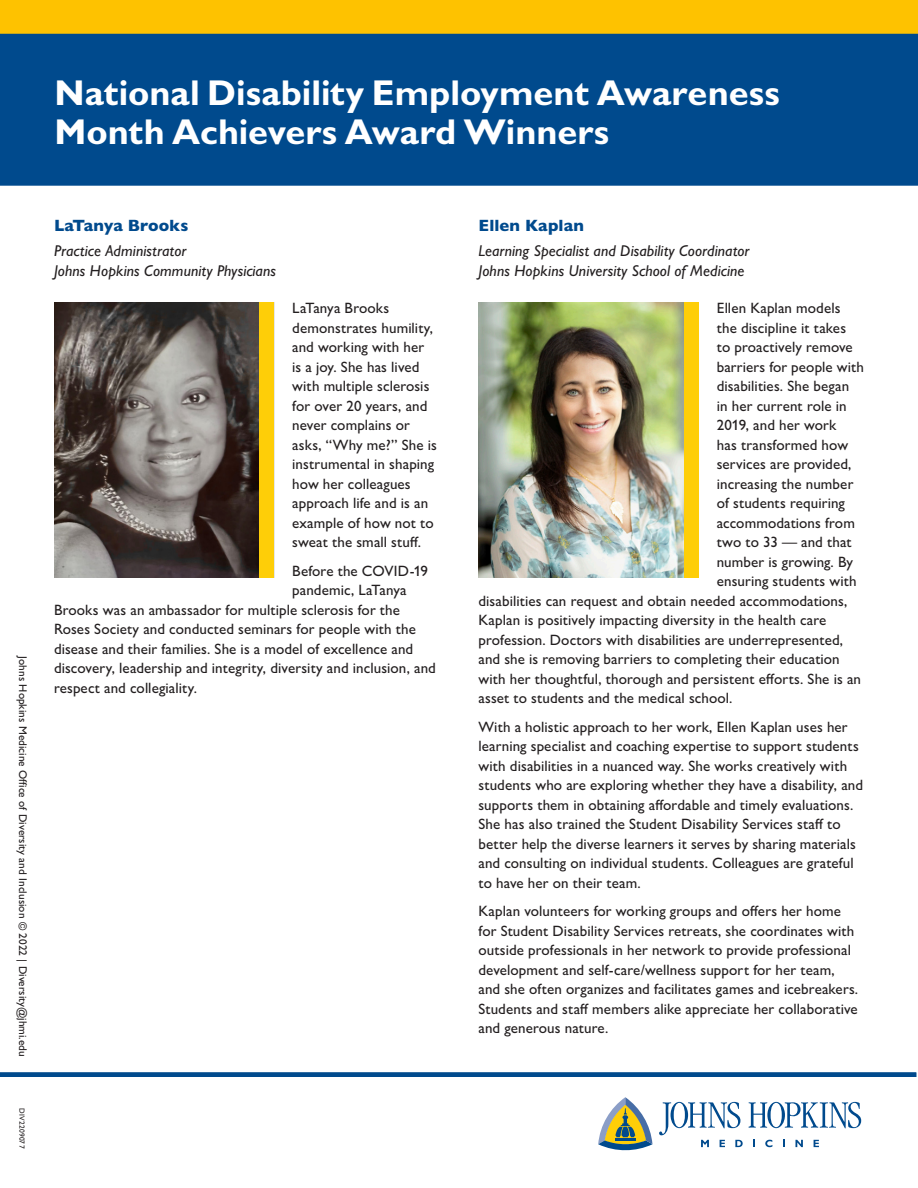
<style>
.page{position:relative;width:918px;height:1188px;background:#fff}
.page>*{position:absolute;margin:0;border:0;box-sizing:border-box;transform-origin:0 0}
.H32_bold-master{font:700 36px/39px "Gill Sans MT Std";color:#fff}
.Name{font:800 16.5px "Gill Sans MT Std";letter-spacing:.005em;color:#004a8d}
.t1{font:italic 500 15.75px "Gill Sans MT Std";letter-spacing:.005em;color:#231f20}
.Text{font:500 15px/19.5px "Gill Sans MT Std";letter-spacing:.005em;color:#231f20}
.Diversity_credit_lin{font:500 11.25px "Gill Sans MT Std";color:#231f20}
.Job_number{font:500 7.5px "Gill Sans MT Std";letter-spacing:.03em;color:#231f20}
</style>
<div class="page">
<div style="left:0;top:34px;width:918px;height:152px;background:#004a8d"></div>
<svg style="left:0;top:1072px;width:917px;height:5px"></svg>
<div style="left:0;top:0;width:918px;height:34px;background:#fec200"></div>
<svg style="left:753px;top:1140px;width:2px;height:7px"></svg>
<svg style="left:765px;top:1140px;width:7px;height:7px"></svg>
<svg style="left:783px;top:1140px;width:2px;height:7px"></svg>
<svg style="left:795px;top:1140px;width:8px;height:7px"></svg>
<svg style="left:814px;top:1140px;width:5px;height:7px"></svg>
<svg style="left:749px;top:1102px;width:112px;height:26px"></svg>
<svg style="left:598px;top:1097px;width:145px;height:54px"></svg>
<img style="left:54px;top:302px;width:205px;height:276px">
<div style="left:259px;top:302px;width:15px;height:276px;background:#fece08"></div>
<img style="left:478px;top:302px;width:206px;height:276px">
<div style="left:684px;top:302px;width:15px;height:276px;background:#fece08"></div>
<p class="H32_bold-master" style="left:55px;top:72px;width:727px">National Disability Employment Awareness<br>Month Achievers Award Winners</p>
<p class="Diversity_credit_lin" style="left:30px;top:656px;width:402px;rotate:90deg">Johns Hopkins Medicine Office of Diversity and Inclusion © 2022 | Diversity@jhmi.edu</p>
<p class="Job_number" style="left:27px;top:1108px;width:42px;rotate:90deg">DIV2209077</p>
<p class="Name" style="left:54px;top:215px;width:136px">LaTanya Brooks</p>
<p class="t1" style="left:54px;top:242px;width:134px">Practice Administrator</p>
<p class="t1" style="left:54px;top:261px;width:224px">Johns Hopkins Community Physicians</p>
<p class="Text" style="left:292px;top:298px;width:146px">LaTanya Brooks demonstrates humility, and working with her is a joy. She has lived with multiple sclerosis for over 20 years, and never complains or asks, “Why me?” She is instrumental in shaping how her colleagues approach life and is an example of how not to sweat the small stuff.</p>
<p class="Text" style="left:292px;top:561px;width:137px">Before the COVID-19</p>
<p class="Text" style="left:292px;top:580px;width:116px">pandemic, LaTanya</p>
<p class="Text" style="left:54px;top:600px;width:348px">Brooks was an ambassador for multiple sclerosis for the</p>
<p class="Text" style="left:54px;top:619px;width:363px">Roses Society and conducted seminars for people with the</p>
<p class="Text" style="left:54px;top:639px;width:361px">disease and their families. She is a model of excellence and</p>
<p class="Text" style="left:54px;top:658px;width:383px">discovery, leadership and integrity, diversity and inclusion, and</p>
<p class="Text" style="left:54px;top:678px;width:144px">respect and collegiality.</p>
<p class="Name" style="left:478px;top:215px;width:107px">Ellen Kaplan</p>
<p class="t1" style="left:478px;top:242px;width:272px">Learning Specialist and Disability Coordinator</p>
<p class="t1" style="left:478px;top:261px;width:267px">Johns Hopkins University School of Medicine</p>
<p class="Text" style="left:717px;top:298px;width:125px">Ellen Kaplan models</p>
<p class="Text" style="left:717px;top:318px;width:131px">the discipline it takes</p>
<p class="Text" style="left:717px;top:337px;width:138px">to proactively remove</p>
<p class="Text" style="left:717px;top:357px;width:149px">barriers for people with</p>
<p class="Text" style="left:717px;top:376px;width:134px">disabilities. She began</p>
<p class="Text" style="left:717px;top:396px;width:131px">in her current role in</p>
<p class="Text" style="left:717px;top:415px;width:121px">2019, and her work</p>
<p class="Text" style="left:717px;top:435px;width:133px">has transformed how</p>
<p class="Text" style="left:717px;top:454px;width:136px">services are provided,</p>
<p class="Text" style="left:717px;top:474px;width:138px">increasing the number</p>
<p class="Text" style="left:717px;top:493px;width:130px">of students requiring</p>
<p class="Text" style="left:717px;top:513px;width:140px">accommodations from</p>
<p class="Text" style="left:717px;top:532px;width:137px">two to 33 — and that</p>
<p class="Text" style="left:717px;top:552px;width:138px">number is growing. By</p>
<p class="Text" style="left:717px;top:571px;width:141px">ensuring students with</p>
<p class="Text" style="left:478px;top:591px;width:371px">disabilities can request and obtain needed accommodations,</p>
<p class="Text" style="left:478px;top:610px;width:349px">Kaplan is positively impacting diversity in the health care</p>
<p class="Text" style="left:478px;top:630px;width:366px">profession. Doctors with disabilities are underrepresented,</p>
<p class="Text" style="left:478px;top:649px;width:363px">and she is removing barriers to completing their education</p>
<p class="Text" style="left:478px;top:669px;width:384px">with her thoughtful, thorough and persistent efforts. She is an</p>
<p class="Text" style="left:478px;top:688px;width:256px">asset to students and the medical school.</p>
<p class="Text" style="left:478px;top:717px;width:386px">With a holistic approach to her work, Ellen Kaplan uses her learning specialist and coaching expertise to support students with disabilities in a nuanced way. She works creatively with students who are exploring whether they have a disability, and supports them in obtaining affordable and timely evaluations.<br>She has also trained the Student Disability Services staff to better help the diverse learners it serves by sharing materials and consulting on individual students. Colleagues are grateful to have her on their team.</p>
<p class="Text" style="left:478px;top:901px;width:381px">Kaplan volunteers for working groups and offers her home for Student Disability Services retreats, she coordinates with outside professionals in her network to provide professional development and self-care/wellness support for her team, and she often organizes and facilitates games and icebreakers.<br>Students and staff members alike appreciate her collaborative and generous nature.</p>
</div>
